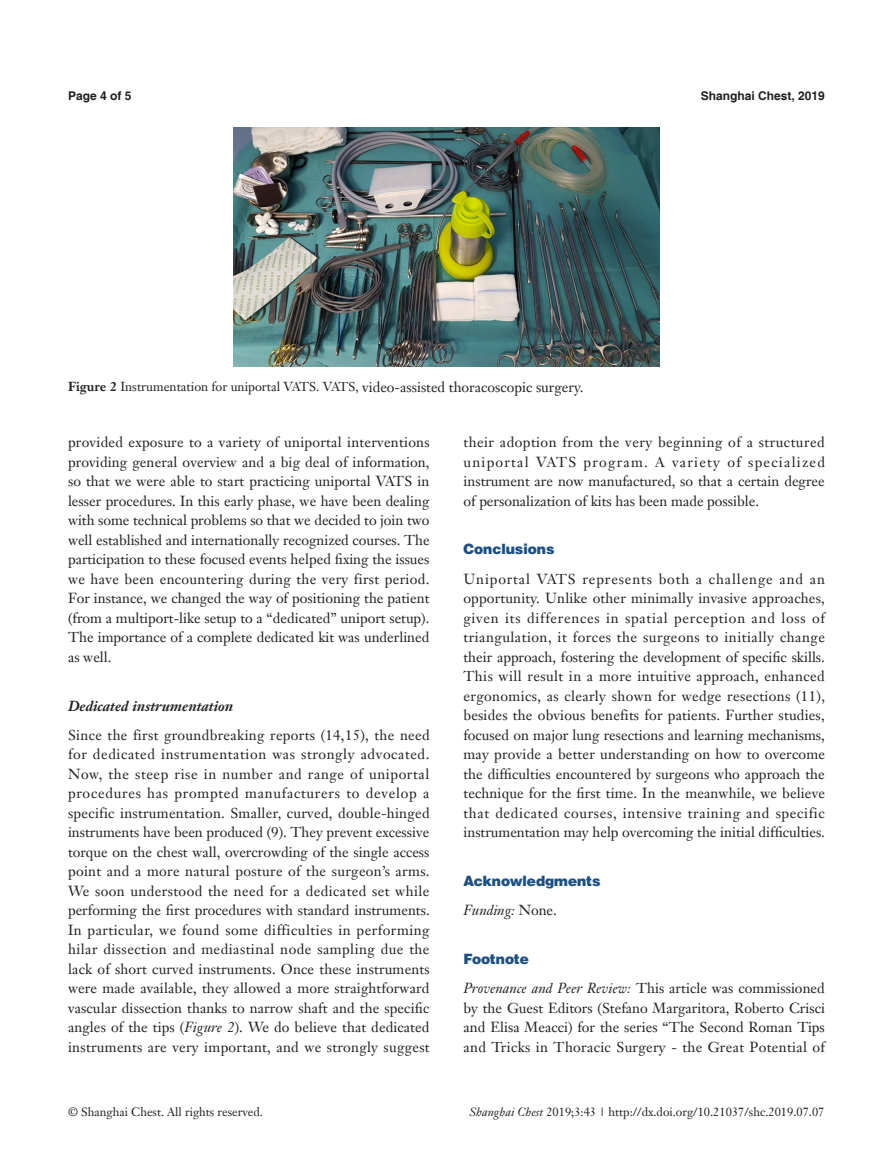
<style>
.page{position:relative;width:893px;height:1170px;background:#fff}
.page>*{position:absolute;margin:0;border:0;box-sizing:border-box;transform-origin:0 0}
.t1{font:14.25px/19.5px "Janson Text LT";color:#231f20;text-align:justify}
.一级标题-6_5{font:900 14.25px "Helvetica";color:#1c5085}
.二级标题斜体-6_5{font:italic 700 14.25px "Janson Text LT";color:#231f20}
.t2{font:italic 14.25px "Janson Text LT";color:#231f20}
.t3{font:12.75px "Janson Text LT";color:#231f20}
.t4{font:12px "Janson Text LT";color:#231f20}
.t5{font:700 12px "Helvetica";color:#231f20}
.s1{font-weight:700}
.s2{font-size:14.25px}
.s3{font-style:italic}
.s4{font-style:normal}
</style>
<div class="page">
<img style="left:234px;top:128px;width:425px;height:239px">
<p class="t5" style="left:68px;top:88px;width:65px">Page 4 of 5</p>
<p class="t5" style="left:701px;top:88px;width:126px">Shanghai Chest, 2019</p>
<p class="t3" style="left:68px;top:379px;width:517px"><span class="s1">Figure 2</span> Instrumentation for uniportal VATS. VATS, <span class="s2">video-assisted thoracoscopic surgery.</span></p>
<p class="t1" style="left:68px;top:432px;width:363px">provided exposure to a variety of uniportal interventions providing general overview and a big deal of information, so that we were able to start practicing uniportal VATS in lesser procedures. In this early phase, we have been dealing with some technical problems so that we decided to join two well established and internationally recognized courses. The participation to these focused events helped fixing the issues we have been encountering during the very first period.<br>For instance, we changed the way of positioning the patient (from a multiport-like setup to a “dedicated” uniport setup).<br>The importance of a complete dedicated kit was underlined as well.</p>
<p class="二级标题斜体-6_5" style="left:68px;top:696px;width:167px">Dedicated instrumentation</p>
<p class="t1" style="left:68px;top:725px;width:363px">Since the first groundbreaking reports (14,15), the need for dedicated instrumentation was strongly advocated.<br>Now, the steep rise in number and range of uniportal procedures has prompted manufacturers to develop a specific instrumentation. Smaller, curved, double-hinged instruments have been produced (9). They prevent excessive torque on the chest wall, overcrowding of the single access point and a more natural posture of the surgeon’s arms.<br>We soon understood the need for a dedicated set while performing the first procedures with standard instruments.<br>In particular, we found some difficulties in performing hilar dissection and mediastinal node sampling due the lack of short curved instruments. Once these instruments were made available, they allowed a more straightforward vascular dissection thanks to narrow shaft and the specific angles of the tips (<span class="s3">Figure 2</span>). We do believe that dedicated instruments are very important, and we strongly suggest</p>
<p class="t1" style="left:463px;top:432px;width:363px">their adoption from the very beginning of a structured uniportal VATS program. A variety of specialized instrument are now manufactured, so that a certain degree of personalization of kits has been made possible.</p>
<p class="一级标题-6_5" style="left:463px;top:540px;width:92px">Conclusions</p>
<p class="t1" style="left:463px;top:569px;width:363px">Uniportal VATS represents both a challenge and an opportunity. Unlike other minimally invasive approaches, given its differences in spatial perception and loss of triangulation, it forces the surgeons to initially change their approach, fostering the development of specific skills.<br>This will result in a more intuitive approach, enhanced ergonomics, as clearly shown for wedge resections (11), besides the obvious benefits for patients. Further studies, focused on major lung resections and learning mechanisms, may provide a better understanding on how to overcome the difficulties encountered by surgeons who approach the technique for the first time. In the meanwhile, we believe that dedicated courses, intensive training and specific instrumentation may help overcoming the initial difficulties.</p>
<p class="一级标题-6_5" style="left:463px;top:871px;width:139px">Acknowledgments</p>
<p class="t2" style="left:463px;top:901px;width:95px">Funding: <span class="s4">None.</span></p>
<p class="一级标题-6_5" style="left:463px;top:949px;width:67px">Footnote</p>
<p class="t1" style="left:463px;top:978px;width:363px"><span class="s3">Provenance and Peer Review:</span> This article was commissioned by the Guest Editors (Stefano Margaritora, Roberto Crisci and Elisa Meacci) for the series “The Second Roman Tips and Tricks in Thoracic Surgery - the Great Potential of</p>
<p class="t4" style="left:68px;top:1104px;width:196px">© Shanghai Chest. All rights reserved.</p>
<p class="t4" style="left:469px;top:1104px;width:356px"><span class="s3">Shanghai Chest</span> 2019;3:43 | http://dx.doi.org/10.21037/shc.2019.07.07</p>
</div>
